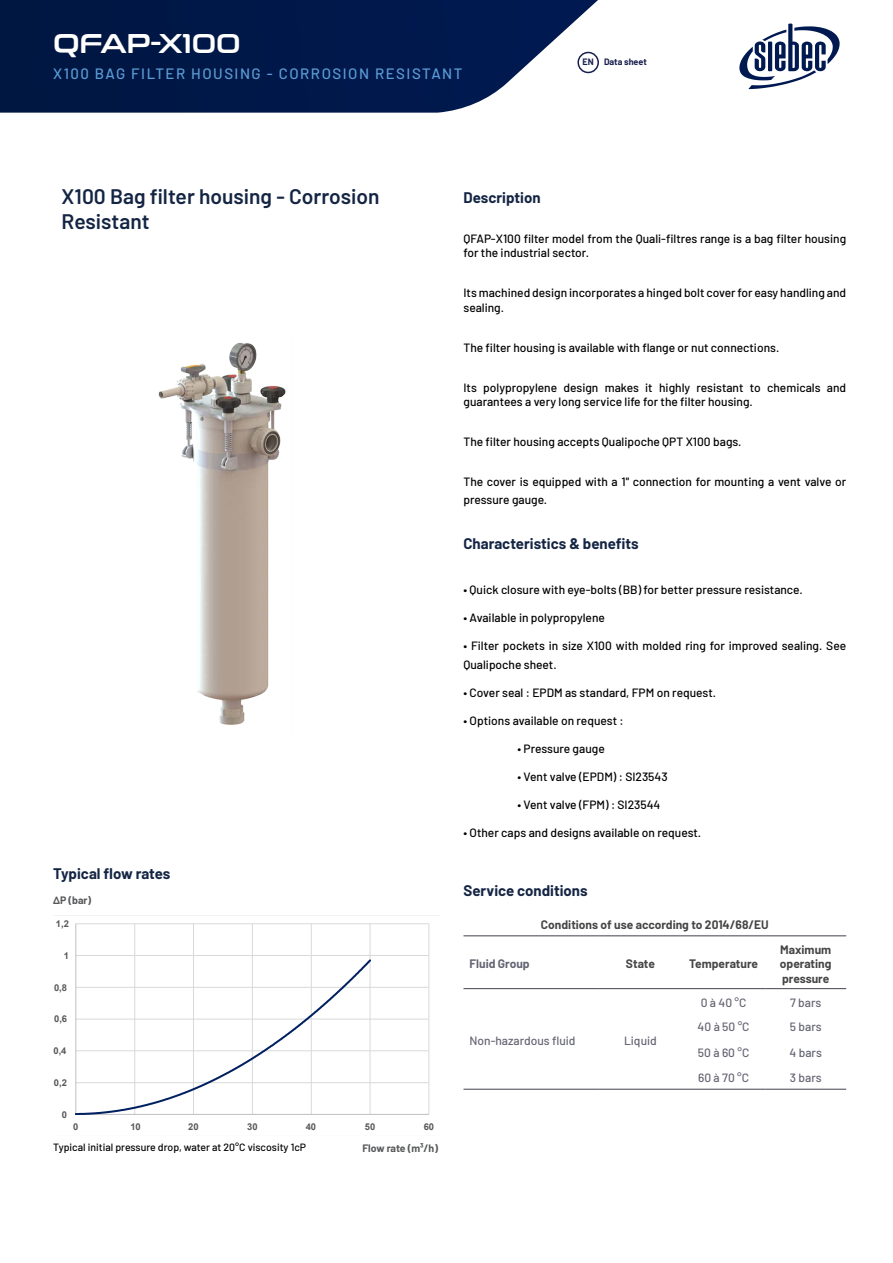
<style>
.page{position:relative;width:893px;height:1263px;background:#fff}
.page>*{position:absolute;margin:0;border:0;box-sizing:border-box;transform-origin:0 0}
.t1{font:27px "Conthrax Sb";color:#fff}
.t2{font:600 21px/25.2px "Barlow";color:#142544}
.t3{font:700 15px "Barlow";color:#142544}
.t4{font:500 15px "Barlow";letter-spacing:.1em;color:#5b9bd5}
.t5{font:500 12px/14.4px "Barlow";color:#000}
.t6{font:700 12px/14.4px "Barlow";color:#464646;text-align:justify}
.t7{font:500 12px "Barlow";color:#646473}
.t8{font:700 12px "Barlow";color:#646473}
.t9{font:500 10.5px "Barlow";color:#000}
.t10{font:700 10.5px "Barlow";color:#58595b}
.t11{font:700 9.45px "Arial";color:#595959}
.t12{font:700 9px "Barlow";color:#181f4e}
</style>
<div class="page">
<hr style="left:463px;top:1089px;width:136px;height:1px;background:#414150">
<hr style="left:599px;top:1089px;width:83px;height:1px;background:#414150">
<hr style="left:682px;top:1089px;width:83px;height:1px;background:#414150">
<hr style="left:765px;top:1089px;width:81px;height:1px;background:#414150">
<hr style="left:463px;top:935px;width:136px;height:1px;background:#414150">
<hr style="left:599px;top:935px;width:83px;height:1px;background:#414150">
<hr style="left:682px;top:935px;width:83px;height:1px;background:#414150">
<hr style="left:765px;top:935px;width:81px;height:1px;background:#414150">
<hr style="left:463px;top:988px;width:136px;height:1px;background:#414150">
<hr style="left:599px;top:988px;width:83px;height:1px;background:#414150">
<hr style="left:682px;top:988px;width:83px;height:1px;background:#414150">
<hr style="left:765px;top:988px;width:81px;height:1px;background:#414150">
<img style="left:158px;top:342px;width:128px;height:383px">
<svg style="left:53px;top:915px;width:386px;height:200px"></svg>
<svg style="left:0;top:0;width:598px;height:113px;background:#1b305c"></svg>
<svg style="left:739px;top:24px;width:101px;height:65px"></svg>
<div style="left:577px;top:52px;width:22px;height:21px;border:2px solid #181f4e;border-radius:50%"></div>
<h1 class="t1" style="left:53px;top:23px;width:189px">QFAP-X100</h1>
<p class="t4" style="left:53px;top:63px;width:411px">X100 BAG FILTER HOUSING - CORROSION RESISTANT</p>
<p class="t12" style="left:583px;top:56px;width:66px">EN Data sheet</p>
<h2 class="t2" style="left:62px;top:182px;width:319px">X100 Bag filter housing - Corrosion<br>Resistant</h2>
<p class="t3" style="left:53px;top:862px;width:119px">Typical flow rates</p>
<p class="t10" style="left:53px;top:892px;width:40px">ΔP (bar)</p>
<p class="t11" style="left:56px;top:917px;width:15px">1,2</p>
<p class="t11" style="left:64px;top:949px;width:7px">1</p>
<p class="t11" style="left:54px;top:981px;width:15px">0,8</p>
<p class="t11" style="left:54px;top:1012px;width:15px">0,6</p>
<p class="t11" style="left:53px;top:1044px;width:15px">0,4</p>
<p class="t11" style="left:54px;top:1076px;width:15px">0,2</p>
<p class="t11" style="left:62px;top:1108px;width:7px">0</p>
<p class="t11" style="left:73px;top:1120px;width:7px">0</p>
<p class="t11" style="left:130px;top:1120px;width:12px">10</p>
<p class="t11" style="left:188px;top:1120px;width:12px">20</p>
<p class="t11" style="left:247px;top:1120px;width:12px">30</p>
<p class="t11" style="left:306px;top:1120px;width:12px">40</p>
<p class="t11" style="left:365px;top:1120px;width:12px">50</p>
<p class="t11" style="left:424px;top:1120px;width:12px">60</p>
<p class="t9" style="left:53px;top:1140px;width:254px">Typical initial pressure drop, water at 20°C viscosity 1cP</p>
<p class="t10" style="left:362px;top:1140px;width:77px">Flow rate (m³/h)</p>
<p class="t3" style="left:463px;top:187px;width:79px">Description</p>
<p class="t5" style="left:463px;top:231px;width:384px">QFAP-X100 filter model from the Quali-filtres range is a bag filter housing for the industrial sector.</p>
<p class="t5" style="left:463px;top:285px;width:384px">Its machined design incorporates a hinged bolt cover for easy handling and sealing.</p>
<p class="t5" style="left:463px;top:339px;width:317px">The filter housing is available with flange or nut connections.</p>
<p class="t5" style="left:463px;top:379px;width:384px">Its polypropylene design makes it highly resistant to chemicals and guarantees a very long service life for the filter housing.</p>
<p class="t5" style="left:463px;top:433px;width:280px">The filter housing accepts Qualipoche QPT X100 bags.</p>
<p class="t5" style="left:463px;top:471px;width:384px;line-height:18px">The cover is equipped with a 1'' connection for mounting a vent valve or pressure gauge.</p>
<p class="t3" style="left:463px;top:532px;width:177px">Characteristics &amp; benefits</p>
<p class="t5" style="left:463px;top:581px;width:341px">• Quick closure with eye-bolts (BB) for better pressure resistance.</p>
<p class="t5" style="left:463px;top:609px;width:143px">• Available in polypropylene</p>
<p class="t5" style="left:463px;top:635px;width:384px;line-height:19.5px">• Filter pockets in size X100 with molded ring for improved sealing. See<br>Qualipoche sheet.</p>
<p class="t5" style="left:463px;top:685px;width:254px">• Cover seal : EPDM as standard, FPM on request.</p>
<p class="t5" style="left:463px;top:713px;width:162px">• Options available on request :</p>
<p class="t5" style="left:517px;top:741px;width:89px">• Pressure gauge</p>
<p class="t5" style="left:517px;top:769px;width:152px">• Vent valve (EPDM) : SI23543</p>
<p class="t5" style="left:517px;top:797px;width:144px">• Vent valve (FPM) : SI23544</p>
<p class="t5" style="left:463px;top:825px;width:239px">• Other caps and designs available on request.</p>
<p class="t3" style="left:463px;top:879px;width:126px">Service conditions</p>
<p class="t6" style="left:541px;top:917px;width:229px">Conditions of use according to 2014/68/EU</p>
<p class="t8" style="left:469px;top:955px;width:62px">Fluid Group</p>
<p class="t6" style="left:626px;top:956px;width:30px">State</p>
<p class="t6" style="left:689px;top:956px;width:70px">Temperature</p>
<p class="t6" style="left:780px;top:941px;width:53px">Maximum operating pressure</p>
<p class="t7" style="left:469px;top:1032px;width:108px">Non-hazardous fluid</p>
<p class="t7" style="left:624px;top:1032px;width:34px">Liquid</p>
<p class="t7" style="left:701px;top:993px;width:47px">0 à 40 °C</p>
<p class="t7" style="left:790px;top:993px;width:33px">7 bars</p>
<p class="t7" style="left:698px;top:1018px;width:53px">40 à 50 °C</p>
<p class="t7" style="left:790px;top:1018px;width:33px">5 bars</p>
<p class="t7" style="left:698px;top:1044px;width:53px">50 à 60 °C</p>
<p class="t7" style="left:789px;top:1044px;width:34px">4 bars</p>
<p class="t7" style="left:698px;top:1069px;width:52px">60 à 70 °C</p>
<p class="t7" style="left:790px;top:1069px;width:33px">3 bars</p>
</div>
